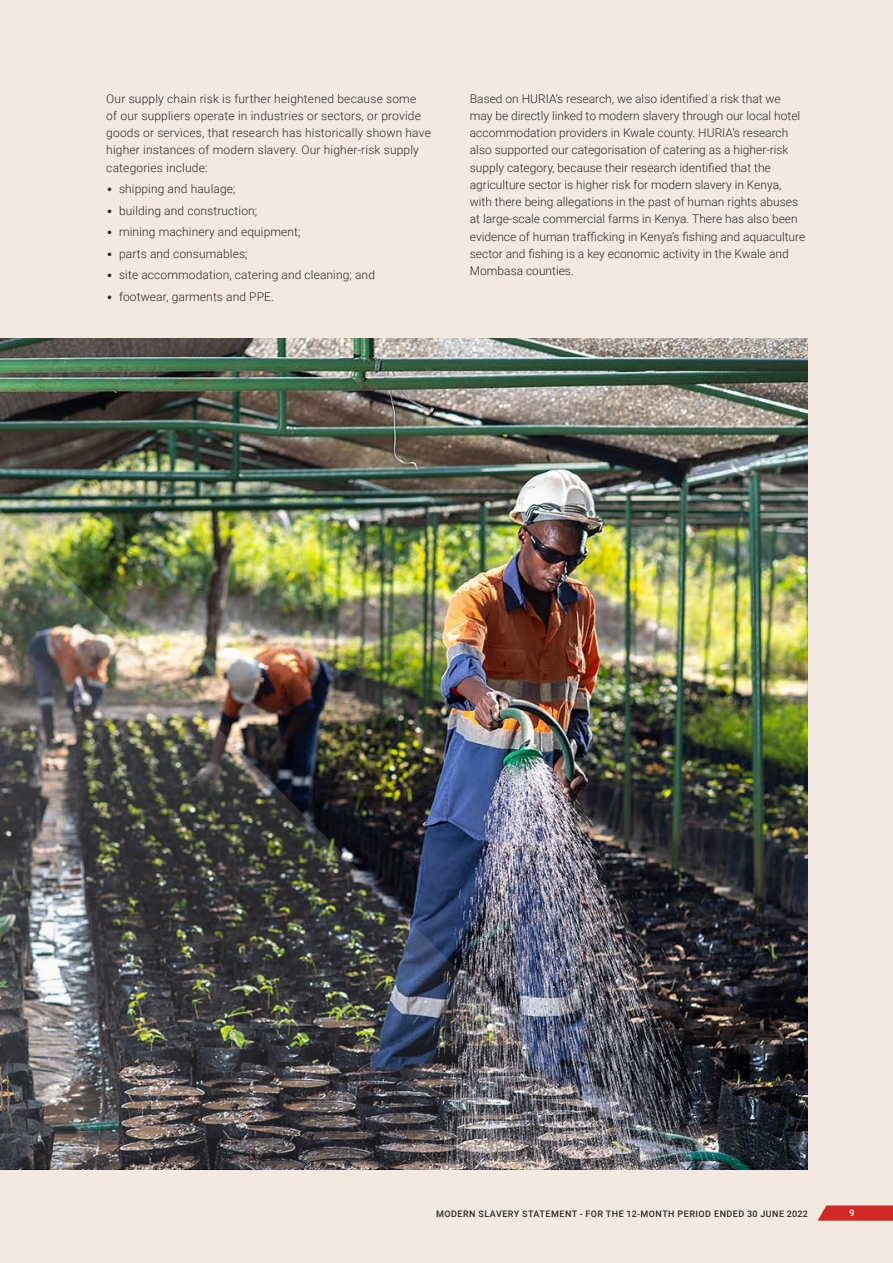
<style>
.page{position:relative;width:893px;height:1263px;background:#f4e9e0}
.page>*{position:absolute;margin:0;border:0;box-sizing:border-box;transform-origin:0 0}
.t1{font:300 12px/17.2px "Roboto";color:#292829}
.t2{font:500 9px "Roboto";letter-spacing:.055em;color:#292829}
.t3{font:500 9px "Roboto";color:#fff}
.s1{font-family:"Lato"}
</style>
<div class="page">
<img style="left:0;top:338px;width:808px;height:831px">
<img style="left:0;top:509px;width:657px;height:660px">
<svg style="left:817px;top:1205px;width:76px;height:16px"></svg>
<p class="t1" style="left:106px;top:89px;width:326px">Our supply chain risk is further heightened because some<br>of our suppliers operate in industries or sectors, or provide goods or services, that research has historically shown have higher instances of modern slavery. Our higher-risk supply categories include:</p>
<p class="t1" style="left:106px;top:180px;width:131px"><span class="s1">•</span> shipping and haulage;</p>
<p class="t1" style="left:106px;top:201px;width:152px"><span class="s1">•</span> building and construction;</p>
<p class="t1" style="left:106px;top:223px;width:196px"><span class="s1">•</span> mining machinery and equipment;</p>
<p class="t1" style="left:106px;top:244px;width:143px"><span class="s1">•</span> parts and consumables;</p>
<p class="t1" style="left:106px;top:266px;width:270px"><span class="s1">•</span> site accommodation, catering and cleaning; and</p>
<p class="t1" style="left:106px;top:287px;width:169px"><span class="s1">•</span> footwear, garments and PPE.</p>
<p class="t1" style="left:470px;top:89px;width:337px">Based on HURIA’s research, we also identified a risk that we may be directly linked to modern slavery through our local hotel accommodation providers in Kwale county. HURIA’s research also supported our categorisation of catering as a higher-risk supply category, because their research identified that the agriculture sector is higher risk for modern slavery in Kenya, with there being allegations in the past of human rights abuses at large-scale commercial farms in Kenya. There has also been evidence of human trafficking in Kenya’s fishing and aquaculture sector and fishing is a key economic activity in the Kwale and Mombasa counties.</p>
<p class="t2" style="left:436px;top:1208px;width:373px">MODERN SLAVERY STATEMENT - FOR THE 12-MONTH PERIOD ENDED 30 JUNE 2022</p>
<p class="t3" style="left:850px;top:1207px;width:7px">9</p>
</div>
